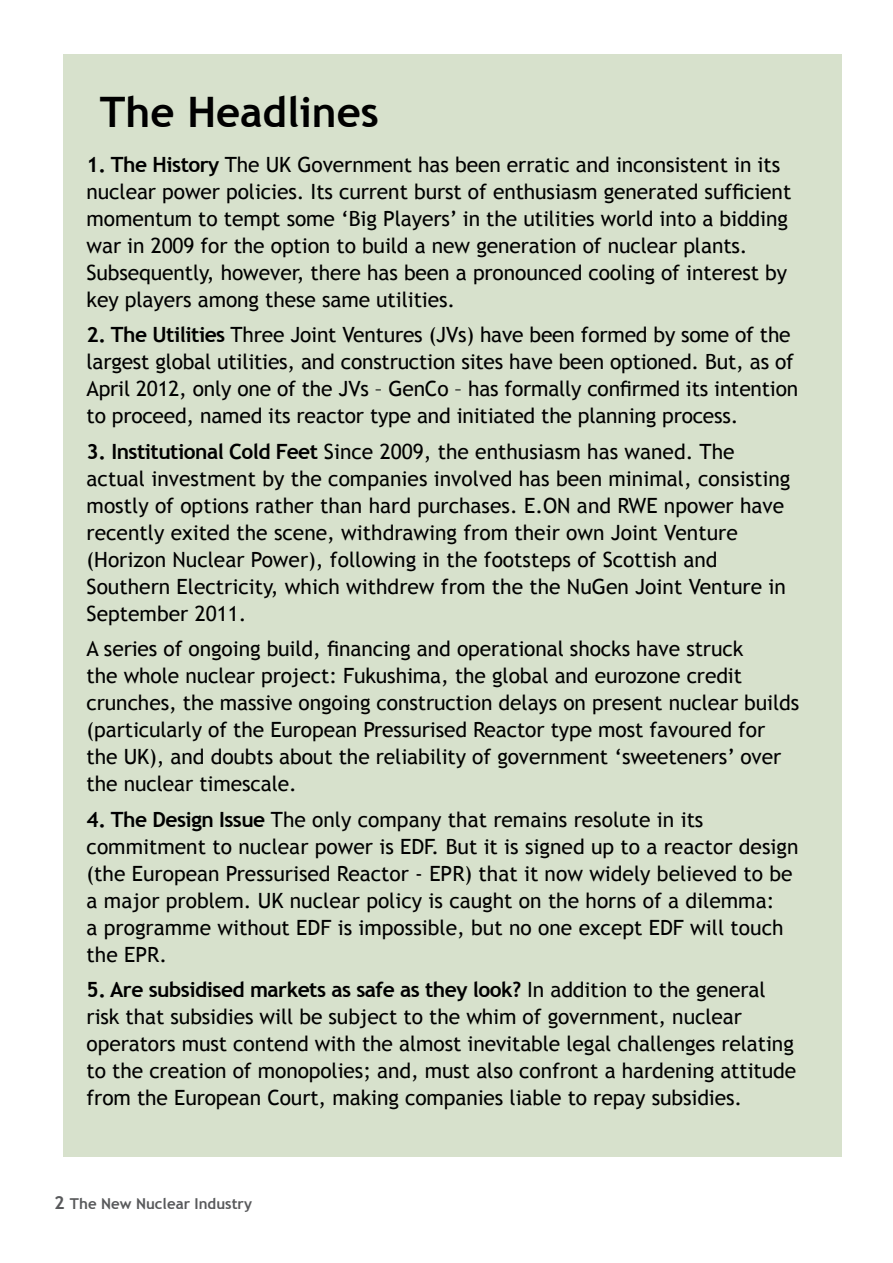
<style>
.page{position:relative;width:893px;height:1263px;background:#fff}
.page>*{position:absolute;margin:0;border:0;box-sizing:border-box;transform-origin:0 0}
.t1{font:700 42px "Trebuchet MS";color:#000}
.t2{font:21px/27px "Trebuchet MS";letter-spacing:-.005em;color:#000}
.t3{font:700 15px "Trebuchet MS";color:#58595b}
.s1{font-weight:700}
.s2{font-size:18px}
</style>
<div class="page">
<div style="left:64px;top:54px;width:778px;height:1103px;background:#d7e1cc"></div>
<h1 class="t1" style="left:100px;top:86px;width:281px">The Headlines</h1>
<p class="t2" style="left:87px;top:151px;width:706px"><span class="s1">1. The History</span> The UK Government has been erratic and inconsistent in its nuclear power policies. Its current burst of enthusiasm generated sufficient momentum to tempt some ‘Big Players’ in the utilities world into a bidding war in 2009 for the option to build a new generation of nuclear plants.<br>Subsequently, however, there has been a pronounced cooling of interest by key players among these same utilities.</p>
<p class="t2" style="left:87px;top:321px;width:713px"><span class="s1">2. The Utilities</span> Three Joint Ventures (JVs) have been formed by some of the largest global utilities, and construction sites have been optioned. But, as of April 2012, only one of the JVs – GenCo – has formally confirmed its intention to proceed, named its reactor type and initiated the planning process.</p>
<p class="t2" style="left:87px;top:438px;width:705px"><span class="s1">3. Institutional Cold Feet</span> Since 2009, the enthusiasm has waned. The actual investment by the companies involved has been minimal, consisting mostly of options rather than hard purchases. E.ON and RWE npower have recently exited the scene, withdrawing from their own Joint Venture (Horizon Nuclear Power), following in the footsteps of Scottish and Southern Electricity, which withdrew from the the NuGen Joint Venture in September 2011.</p>
<p class="t2" style="left:87px;top:635px;width:714px">A series of ongoing build, financing and operational shocks have struck<br>the whole nuclear project: Fukushima, the global and eurozone credit crunches, the massive ongoing construction delays on present nuclear builds (particularly of the European Pressurised Reactor type most favoured for the UK), and doubts about the reliability of government ‘sweeteners’ over the nuclear timescale.</p>
<p class="t2" style="left:87px;top:806px;width:713px"><span class="s1">4. The Design Issue</span> The only company that remains resolute in its commitment to nuclear power is EDF. But it is signed up to a reactor design (the European Pressurised Reactor - EPR) that it now widely believed to be a major problem. UK nuclear policy is caught on the horns of a dilemma:<br>a programme without EDF is impossible, but no one except EDF will touch the EPR.</p>
<p class="t2" style="left:87px;top:977px;width:711px"><span class="s1">5. Are subsidised markets as safe as they look?</span> In addition to the general risk that subsidies will be subject to the whim of government, nuclear operators must contend with the almost inevitable legal challenges relating to the creation of monopolies; and, must also confront a hardening attitude from the European Court, making companies liable to repay subsidies.</p>
<p class="t3" style="left:54px;top:1194px;width:200px"><span class="s2">2</span> The New Nuclear Industry</p>
</div>
